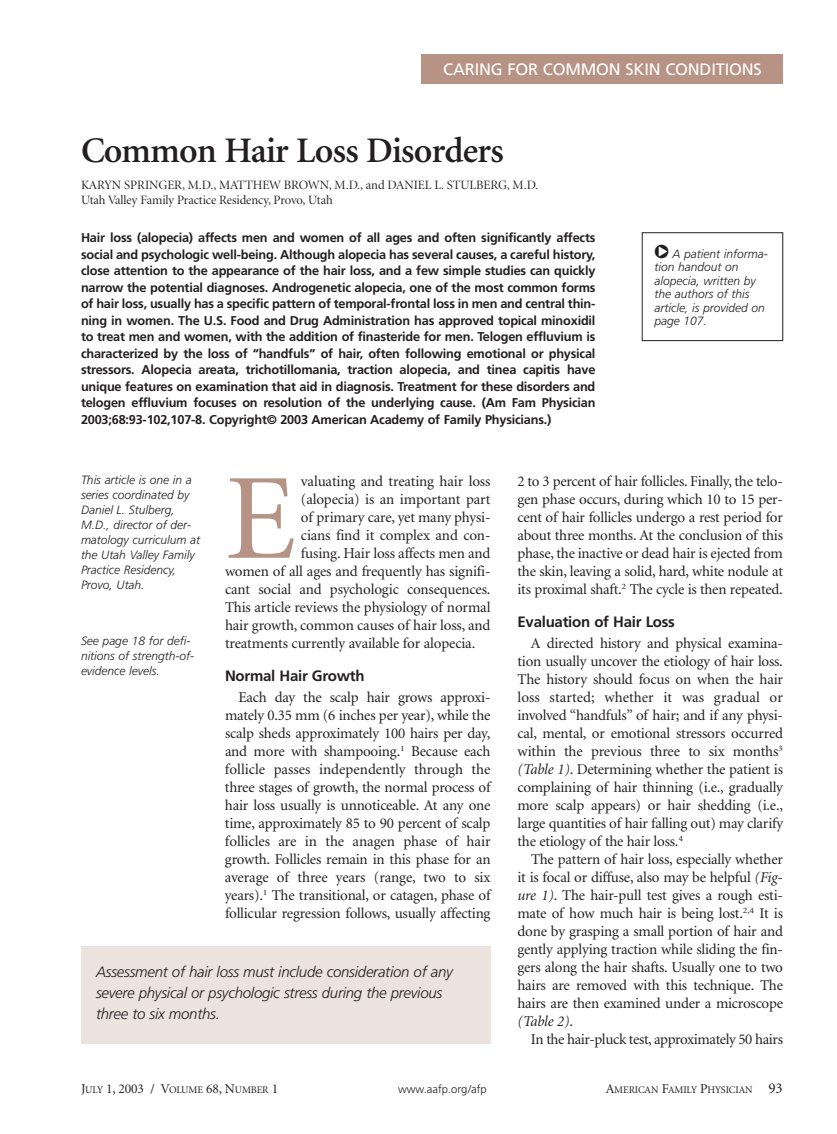
<style>
.page{position:relative;width:837px;height:1134px;background:#fff}
.page>*{position:absolute;margin:0;border:0;box-sizing:border-box;transform-origin:0 0}
.t1{font:122.25px "Minion";color:#b69384;scale:1.05 1}
.t2{font:600 36px "Minion";letter-spacing:-.02em;color:#231f20}
.t3{font:16.5px "Frutiger";letter-spacing:-.01em;color:#fff}
.t4{font:15px/18px "Minion";letter-spacing:-.01em;color:#231f20;text-align:justify}
.t5{font:italic 300 15px/21px "Frutiger";letter-spacing:-.015em;color:#231f20}
.t6{font:700 15px "Frutiger";letter-spacing:-.015em;color:#231f20}
.t7{font:13.5px "Minion";letter-spacing:-.01em;color:#231f20}
.t8{font:700 12.75px/16.5px "Frutiger";letter-spacing:-.015em;color:#231f20;text-align:justify}
.t9{font:12.75px/15px "Minion Display";letter-spacing:-.005em;color:#231f20}
.t10{font:italic 300 12px/15px "Frutiger";color:#231f20}
.t11{font:300 11.25px "Frutiger";color:#231f20}
.t12{font:10.2px "Minion";letter-spacing:-.015em;color:#231f20}
.s1{font-family:"Shuriken Boy";font-weight:400;font-style:normal;font-size:18px}
.s2{font-style:italic}
.s3{font-size:10.2px}
.s4{font-size:13.5px}
.s5{font-size:15px}
</style>
<div class="page">
<div style="left:81px;top:946px;width:409px;height:98px;background:#ece3de"></div>
<div style="left:422px;top:54px;width:361px;height:30px;background:#b69384"></div>
<p class="t3" style="left:443px;top:62px;width:320px">CARING FOR COMMON SKIN CONDITIONS</p>
<h2 class="t2" style="left:81px;top:136px;width:424px">Common Hair Loss Disorders</h2>
<p class="t9" style="left:81px;top:179px;width:459px">KARYN SPRINGER, M.D., MATTHEW BROWN, M.D., and DANIEL L. STULBERG, M.D.<br>Utah Valley Family Practice Residency, Provo, Utah</p>
<p class="t8" style="left:81px;top:230px;width:516px">Hair loss (alopecia) affects men and women of all ages and often significantly affects social and psychologic well-being. Although alopecia has several causes, a careful history, close attention to the appearance of the hair loss, and a few simple studies can quickly narrow the potential diagnoses. Androgenetic alopecia, one of the most common forms of hair loss, usually has a specific pattern of temporal-frontal loss in men and central thin&shy;ning in women. The U.S. Food and Drug Administration has approved topical minoxidil to treat men and women, with the addition of finasteride for men. Telogen effluvium is characterized by the loss of “handfuls” of hair, often following emotional or physical stressors. Alopecia areata, trichotillomania, traction alopecia, and tinea capitis have unique features on examination that aid in diagnosis. Treatment for these disorders and telogen effluvium focuses on resolution of the underlying cause. (Am Fam Physician 2003;68:93-102,107-8. Copyright© 2003 American Academy of Family Physicians.)</p>
<p class="t10" style="left:654px;top:248px;width:115px;line-height:13.5px"><span class="s1">O</span> A patient informa&shy;tion handout on alopecia, written by the authors of this article, is provided on page 107.</p>
<p class="t10" style="left:81px;top:473px;width:121px">This article is one in a series coordinated by<br>Daniel L. Stulberg,<br>M.D., director of der&shy;matology curriculum at the Utah Valley Family<br>Practice Residency,<br>Provo, Utah.</p>
<p class="t10" style="left:81px;top:634px;width:115px">See page 18 for defi&shy;nitions of strength-of&shy;evidence levels.</p>
<h1 class="t1" style="left:225px;top:471px;width:69px">E</h1>
<p class="t4" style="left:301px;top:473px;width:191px">valuating and treating hair loss</p>
<p class="t4" style="left:301px;top:491px;width:191px">(alopecia) is an important part</p>
<p class="t4" style="left:301px;top:509px;width:191px">of primary care, yet many physi-</p>
<p class="t4" style="left:301px;top:527px;width:191px">cians find it complex and con-</p>
<p class="t4" style="left:301px;top:545px;width:191px">fusing. Hair loss affects men and</p>
<p class="t4" style="left:225px;top:563px;width:267px">women of all ages and frequently has signifi-</p>
<p class="t4" style="left:225px;top:581px;width:267px">cant social and psychologic consequences.</p>
<p class="t4" style="left:225px;top:599px;width:267px">This article reviews the physiology of normal</p>
<p class="t4" style="left:225px;top:617px;width:267px">hair growth, common causes of hair loss, and</p>
<p class="t4" style="left:225px;top:635px;width:252px">treatments currently available for alopecia.</p>
<p class="t6" style="left:225px;top:670px;width:141px">Normal Hair Growth</p>
<p class="t4" style="left:225px;top:689px;width:267px;text-indent:14px">Each day the scalp hair grows approxi&shy;mately 0.35 mm (6 inches per year), while the scalp sheds approximately 100 hairs per day, and more with shampooing.<sup>1</sup> Because each follicle passes independently through the three stages of growth, the normal process of hair loss usually is unnoticeable. At any one time, approximately 85 to 90 percent of scalp follicles are in the anagen phase of hair growth. Follicles remain in this phase for an average of three years (range, two to six years).<sup>1</sup> The transitional, or catagen, phase of follicular regression follows, usually affecting</p>
<p class="t5" style="left:96px;top:962px;width:358px">Assessment of hair loss must include consideration of any severe physical or psychologic stress during the previous three to six months.</p>
<p class="t4" style="left:518px;top:474px;width:267px">2 to 3 percent of hair follicles. Finally, the telo&shy;gen phase occurs, during which 10 to 15 per&shy;cent of hair follicles undergo a rest period for about three months. At the conclusion of this phase, the inactive or dead hair is ejected from the skin, leaving a solid, hard, white nodule at its proximal shaft.<sup>2</sup> The cycle is then repeated.</p>
<p class="t6" style="left:517px;top:616px;width:159px">Evaluation of Hair Loss</p>
<p class="t4" style="left:517px;top:636px;width:267px;text-indent:14px">A directed history and physical examina&shy;tion usually uncover the etiology of hair loss.<br>The history should focus on when the hair loss started; whether it was gradual or involved “handfuls” of hair; and if any physi&shy;cal, mental, or emotional stressors occurred within the previous three to six months<sup>3 </sup><span class="s2">(Table 1)</span>. Determining whether the patient is complaining of hair thinning (i.e., gradually more scalp appears) or hair shedding (i.e., large quantities of hair falling out) may clarify the etiology of the hair loss.<sup>4</sup></p>
<p class="t4" style="left:517px;top:852px;width:267px;text-indent:14px">The pattern of hair loss, especially whether it is focal or diffuse, also may be helpful <span class="s2">(Fig&shy;ure 1)</span>. The hair-pull test gives a rough esti&shy;mate of how much hair is being lost.<sup>2,4</sup> It is done by grasping a small portion of hair and gently applying traction while sliding the fin&shy;gers along the hair shafts. Usually one to two hairs are removed with this technique. The hairs are then examined under a microscope <span class="s2">(Table 2)</span>.</p>
<p class="t4" style="left:531px;top:1032px;width:254px">In the hair-pluck test, approximately 50 hairs</p>
<p class="t7" style="left:81px;top:1084px;width:199px">J<span class="s3">ULY</span> 1, 2003 / V<span class="s3">OLUME</span> 68, N<span class="s3">UMBER</span> 1</p>
<p class="t11" style="left:398px;top:1085px;width:90px">www.aafp.org/afp</p>
<p class="t12" style="left:606px;top:1086px;width:179px"><span class="s4">A</span>MERICAN <span class="s4">F</span>AMILY <span class="s4">P</span>HYSICIAN <span class="s5">93</span></p>
</div>
